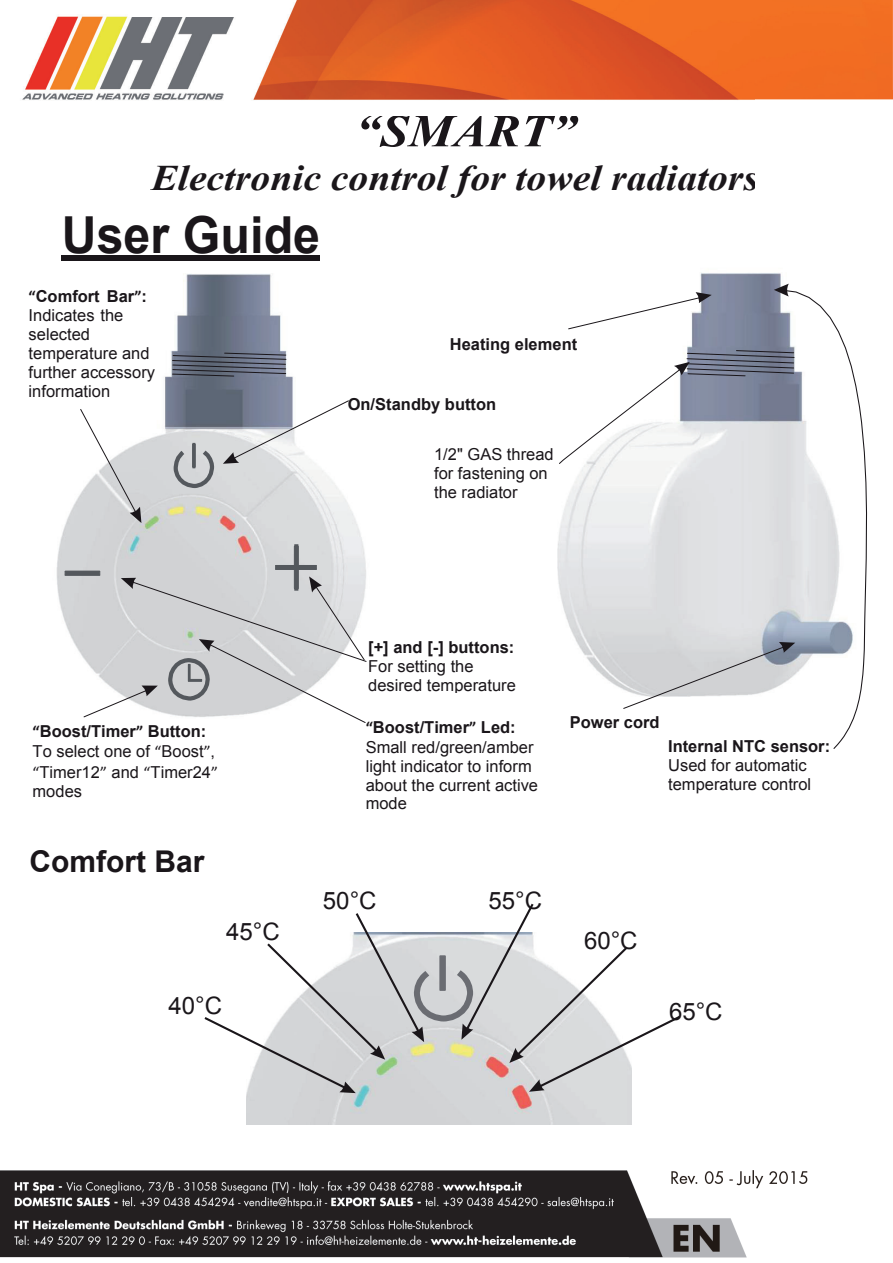
<style>
.page{position:relative;width:893px;height:1263px;background:#fff}
.page>*{position:absolute;margin:0;border:0;box-sizing:border-box;transform-origin:0 0}
.t1{font:700 51px "Arial";color:#1a161a;scale:.95 1}
.t2{font:italic 700 45.75px "Times New Roman";letter-spacing:.005em;color:#1a161a;scale:1.09 1}
.t3{font:italic 700 36px "Times New Roman";color:#1a161a;scale:1.1 1}
.t4{font:700 30px "Arial";color:#1a161a}
.t5{font:24px "Arial";color:#1a161a}
.t6{font:16.5px/19px "Arial";color:#1a161a}
.t7{font:700 16.5px "Arial";color:#1a161a}
.s1{font-family:"Calibri";font-weight:700}
.s2{font-weight:700}
.s3{font-family:"Calibri"}
</style>
<div class="page">
<img style="left:56px;top:274px;width:308px;height:348px">
<hr style="left:192px;top:443px;width:3px;height:25px;background:#54585d">
<svg style="left:172px;top:444px;width:44px;height:46px;background:#b7b9bb"></svg>
<svg style="left:65px;top:546px;width:302px;height:177px"></svg>
<svg style="left:223px;top:400px;width:126px;height:64px"></svg>
<svg style="left:80px;top:409px;width:61px;height:114px"></svg>
<svg style="left:172px;top:353px;width:114px;height:24px;background:#5d6373"></svg>
<img style="left:557px;top:272px;width:232px;height:312px">
<svg style="left:559px;top:284px;width:309px;height:465px"></svg>
<div style="left:62px;top:255px;width:258px;height:6px;background:#1a161a"></div>
<div style="left:246px;top:1093px;width:385px;height:32px;background:#d3d5d7"></div>
<svg style="left:204px;top:903px;width:477px;height:190px"></svg>
<img style="left:22px;top:0;width:871px;height:100px">
<img style="left:755px;top:90px;width:138px;height:10px">
<img style="left:0;top:1170px;width:808px;height:88px">
<h2 class="t2" style="left:355px;top:99px;width:204px">“SMART”</h2>
<h3 class="t3" style="left:152px;top:153px;width:553px">Electronic control for towel radiators</h3>
<h1 class="t1" style="left:62px;top:201px;width:273px">User Guide</h1>
<p class="t6" style="left:29px;top:286px;width:128px"><span class="s1">“</span><span class="s2">Comfort Bar</span><span class="s1">”</span><span class="s2">:<br></span>Indicates the selected temperature and further accessory information</p>
<p class="t7" style="left:450px;top:333px;width:129px">Heating element</p>
<p class="t7" style="left:348px;top:393px;width:150px">On/Standby button</p>
<p class="t6" style="left:434px;top:445px;width:121px">1/2" GAS thread for fastening on the radiator</p>
<p class="t6" style="left:33px;top:721px;width:187px;line-height:20.1px"><span class="s1">“</span><span class="s2">Boost/Timer</span><span class="s1">”</span> <span class="s2">Button:<br></span>To select one of <span class="s3">“</span>Boost<span class="s3">”</span>, <span class="s3">“</span>Timer12<span class="s3">”</span> and <span class="s3">“</span>Timer24<span class="s3">” </span>modes</p>
<h3 class="t4" style="left:30px;top:841px;width:176px">Comfort Bar</h3>
<h3 class="t5" style="left:226px;top:916px;width:55px">45°C</h3>
<p class="t7" style="left:368px;top:637px;width:148px">[+] and [-] buttons:</p>
<p class="t6" style="left:368px;top:657px;width:149px">For setting the desired temperature</p>
<p class="t6" style="left:366px;top:718px;width:174px"><span class="s1">“</span><span class="s2">Boost/Timer</span><span class="s1">”</span> <span class="s2">Led:<br></span>Small red/green/amber light indicator to inform about the current active mode</p>
<p class="t7" style="left:570px;top:711px;width:91px">Power cord</p>
<p class="t7" style="left:668px;top:735px;width:164px">Internal NTC sensor:</p>
<p class="t6" style="left:668px;top:756px;width:145px">Used for automatic temperature control</p>
<h3 class="t5" style="left:323px;top:885px;width:55px">50°C</h3>
<h3 class="t5" style="left:489px;top:885px;width:55px">55°C</h3>
<h3 class="t5" style="left:584px;top:925px;width:55px">60°C</h3>
<h3 class="t5" style="left:169px;top:990px;width:55px">40°C</h3>
<h3 class="t5" style="left:669px;top:996px;width:55px">65°C</h3>
</div>
